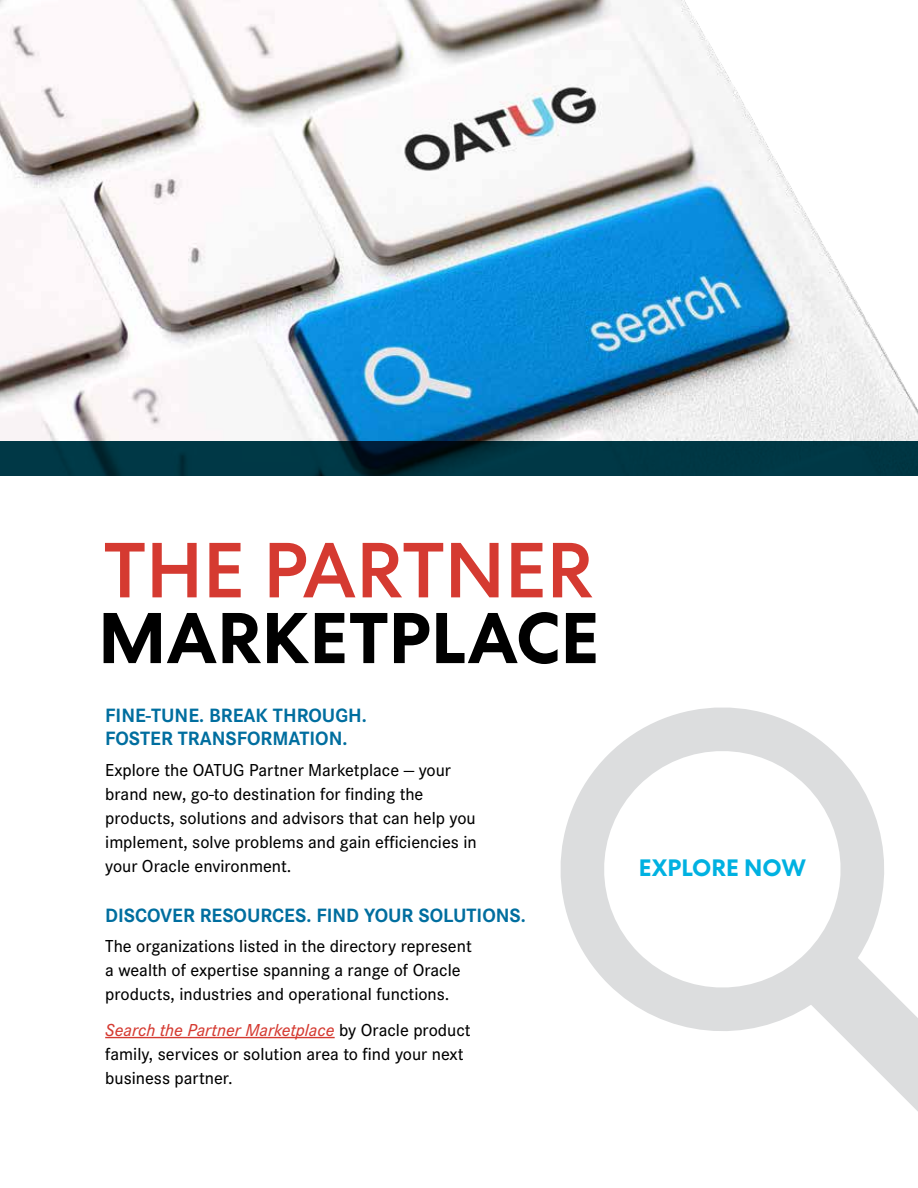
<style>
.page{position:relative;width:918px;height:1188px;background:#fff}
.page>*{position:absolute;margin:0;border:0;box-sizing:border-box;transform-origin:0 0}
.t1{font:500 77.85px "Centra No 2";color:#d53a31}
.t2{font:700 71.55px "Centra No 2";color:#000}
.t3{font:700 23.7px "Centra No 2";color:#00b1e1}
.t4{font:700 19.95px/22.8px "Corporate S";color:#006e9f}
.t5{font:500 18px/24px "Corporate S";color:#000}
.s1{font-style:italic;color:#d53a31}
</style>
<div class="page">
<img style="left:0;top:0;width:918px;height:441px">
<div style="left:0;top:441px;width:918px;height:34px;background:#003b49"></div>
<hr style="left:105px;top:1037px;width:230px;height:1px;background:#d53a31">
<svg style="left:560px;top:707px;width:358px;height:404px"></svg>
<h1 class="t1" style="left:103px;top:525px;width:492px">THE PARTNER</h1>
<h2 class="t2" style="left:98px;top:596px;width:502px">MARKETPLACE</h2>
<p class="t4" style="left:105px;top:705px;width:263px">FINE-TUNE. BREAK THROUGH.<br>FOSTER TRANSFORMATION.</p>
<p class="t5" style="left:105px;top:758px;width:373px">Explore the OATUG Partner Marketplace — your brand new, go-to destination for finding the products, solutions and advisors that can help you implement, solve problems and gain efficiencies in your Oracle environment.</p>
<p class="t4" style="left:105px;top:904px;width:422px">DISCOVER RESOURCES. FIND YOUR SOLUTIONS.</p>
<p class="t5" style="left:105px;top:934px;width:368px">The organizations listed in the directory represent a wealth of expertise spanning a range of Oracle products, industries and operational functions.</p>
<p class="t5" style="left:105px;top:1018px;width:367px"><span class="s1">Search the Partner Marketplace</span> by Oracle product family, services or solution area to find your next business partner.</p>
<h3 class="t3" style="left:639px;top:854px;width:169px">EXPLORE NOW</h3>
</div>
